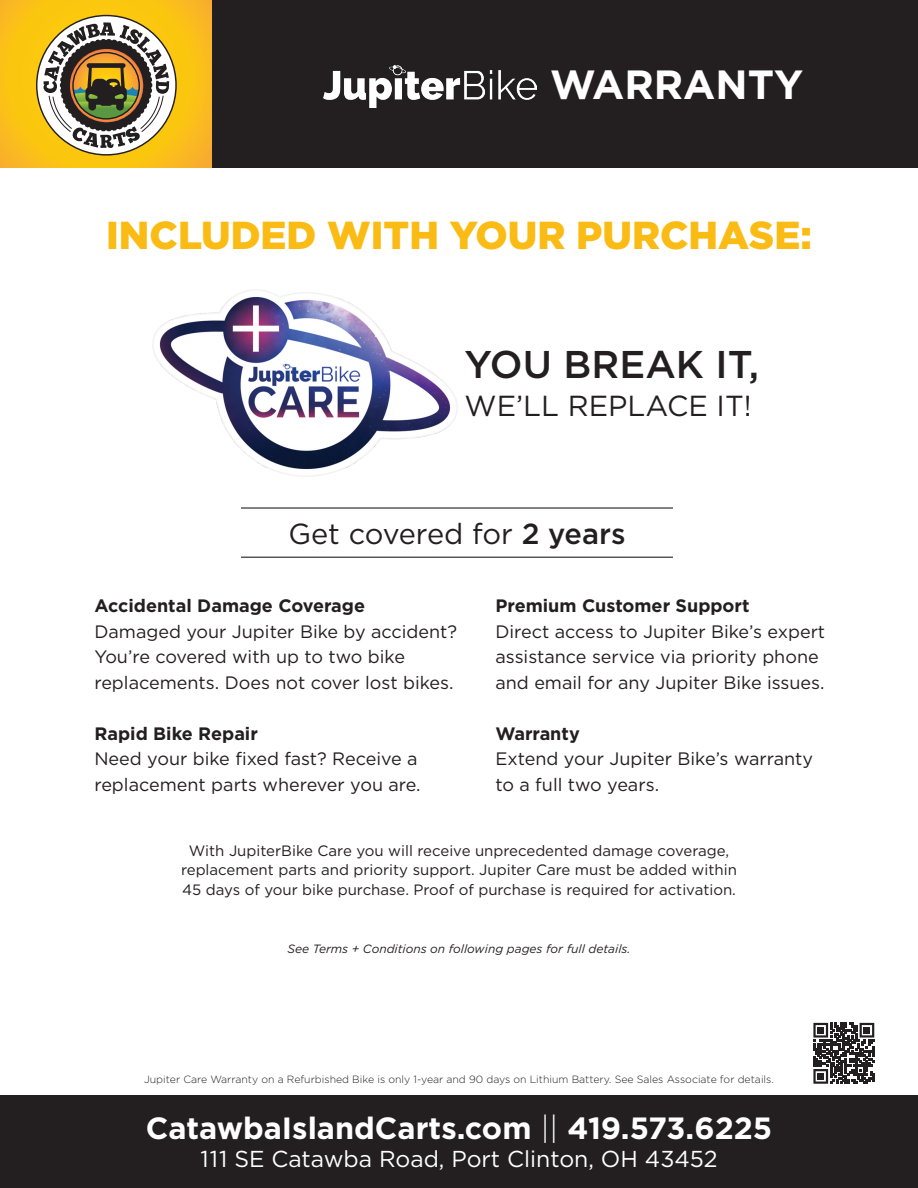
<style>
.page{position:relative;width:918px;height:1188px;background:#fff}
.page>*{position:absolute;margin:0;border:0;box-sizing:border-box;transform-origin:0 0}
.t1{font:700 40.8px "Gotham";color:#fff}
.t2{font:900 39px "Gotham";color:#fabb14}
.t3{font:500 38.7px "Gotham";color:#231f20}
.t4{font:700 30.75px "Gotham";color:#fff}
.t5{font:28.95px "Gotham";color:#231f20}
.t6{font:22.95px "Gotham";color:#fff}
.t7{font:18px/25.5px "Gotham";color:#231f20}
.t8{font:700 18px "Gotham";color:#231f20}
.t9{font:15px "Gotham";color:#231f20}
.t10{font:italic 12px "Gotham";color:#231f20}
.t11{font:300 10.5px "Gotham";color:#231f20}
.s1{font-weight:500}
.s2{font-weight:300}
</style>
<div class="page">
<svg style="left:0;top:0;width:213px;height:167px;background:#f7be15"></svg>
<svg style="left:37px;top:16px;width:139px;height:139px"></svg>
<svg style="left:43px;top:22px;width:126px;height:126px"></svg>
<div style="left:72px;top:52px;width:68px;height:68px;border:1px solid #231f20;border-radius:50%"></div>
<div style="left:0;top:1095px;width:918px;height:93px;background:#231f20"></div>
<div style="left:213px;top:0;width:705px;height:167px;background:#231f20"></div>
<img style="left:323px;top:66px;width:214px;height:42px">
<img style="left:153px;top:290px;width:305px;height:186px">
<hr style="left:241px;top:507px;width:432px;height:2px;background:#231f20">
<hr style="left:241px;top:557px;width:432px;height:1px;background:#231f20">
<svg style="left:813px;top:1023px;width:61px;height:61px"></svg>
<div style="left:818px;top:1073px;width:6px;height:7px;background:#231f20"></div>
<p class="t1" style="left:550px;top:58px;width:255px">WARRANTY</p>
<p class="t2" style="left:106px;top:209px;width:707px">INCLUDED WITH YOUR PURCHASE:</p>
<p class="t3" style="left:465px;top:339px;width:296px">YOU BREAK IT,</p>
<p class="t5" style="left:465px;top:388px;width:289px">WE’LL REPLACE IT!</p>
<p class="t5" style="left:288px;top:515px;width:339px">Get covered for <span class="s1">2 years</span></p>
<p class="t8" style="left:94px;top:594px;width:272px">Accidental Damage Coverage</p>
<p class="t7" style="left:94px;top:618px;width:364px">Damaged your Jupiter Bike by accident?<br>You’re covered with up to two bike</p>
<p class="t7" style="left:94px;top:669px;width:361px">replacements. Does not cover lost bikes.</p>
<p class="t8" style="left:94px;top:722px;width:165px">Rapid Bike Repair</p>
<p class="t7" style="left:94px;top:746px;width:325px">Need your bike fixed fast? Receive a</p>
<p class="t7" style="left:94px;top:771px;width:328px">replacement parts wherever you are.</p>
<p class="t8" style="left:495px;top:594px;width:256px">Premium Customer Support</p>
<p class="t7" style="left:495px;top:618px;width:331px">Direct access to Jupiter Bike’s expert</p>
<p class="t7" style="left:495px;top:644px;width:325px">assistance service via priority phone</p>
<p class="t7" style="left:495px;top:669px;width:331px">and email for any Jupiter Bike issues.</p>
<p class="t8" style="left:495px;top:722px;width:86px">Warranty</p>
<p class="t7" style="left:495px;top:746px;width:319px">Extend your Jupiter Bike’s warranty</p>
<p class="t7" style="left:495px;top:771px;width:165px">to a full two years.</p>
<p class="t9" style="left:189px;top:841px;width:542px">With JupiterBike Care you will receive unprecedented damage coverage,</p>
<p class="t9" style="left:181px;top:860px;width:557px">replacement parts and priority support. Jupiter Care must be added within</p>
<p class="t9" style="left:182px;top:880px;width:555px">45 days of your bike purchase. Proof of purchase is required for activation.</p>
<p class="t10" style="left:287px;top:941px;width:345px">See Terms + Conditions on following pages for full details.</p>
<p class="t11" style="left:144px;top:1073px;width:631px">Jupiter Care Warranty on a Refurbished Bike is only 1-year and 90 days on Lithium Battery. See Sales Associate for details.</p>
<p class="t4" style="left:146px;top:1108px;width:628px">CatawbaIslandCarts.com <span class="s2">||</span> 419.573.6225</p>
<p class="t6" style="left:200px;top:1144px;width:519px">111 SE Catawba Road, Port Clinton, OH 43452</p>
</div>
